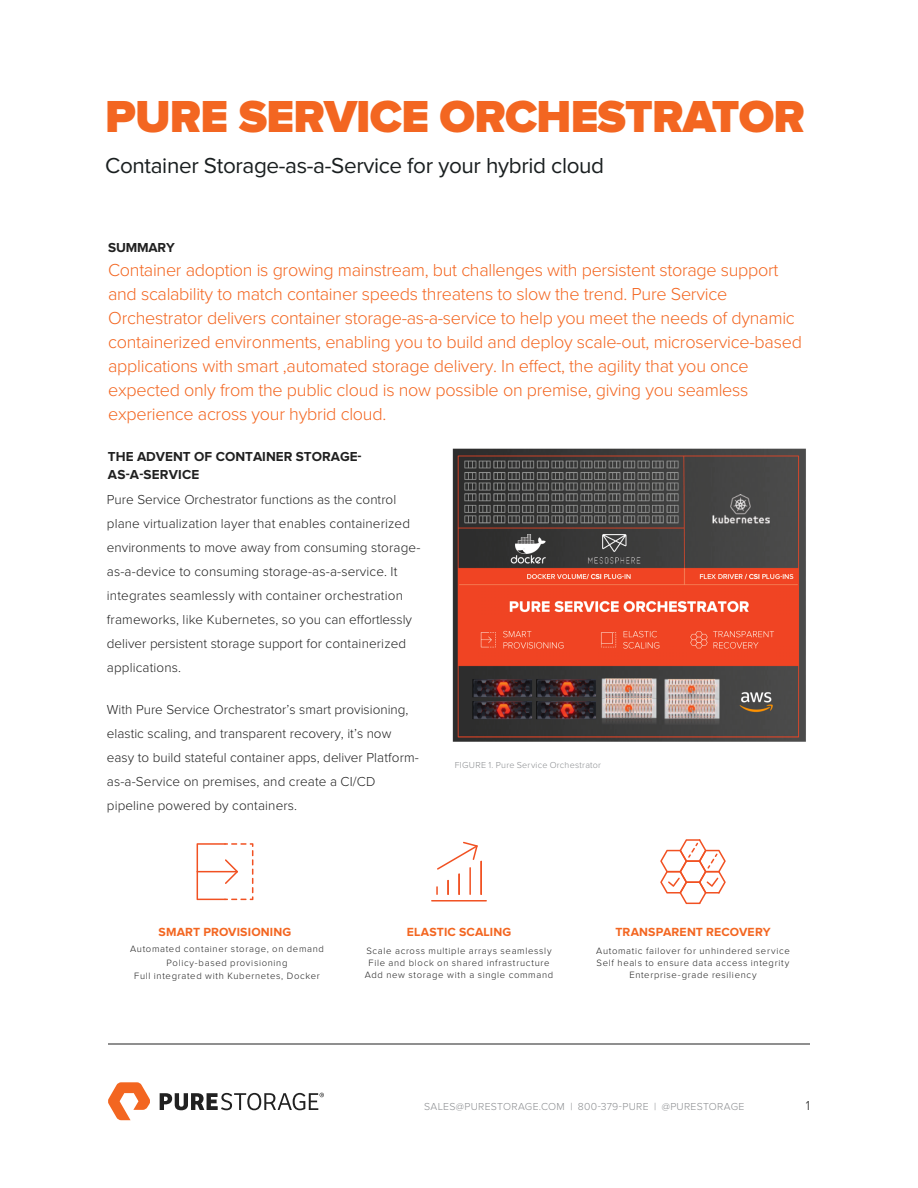
<style>
.page{position:relative;width:918px;height:1188px;background:#fff}
.page>*{position:absolute;margin:0;border:0;box-sizing:border-box;transform-origin:0 0}
.t1{font:900 46.5px "Proxima Nova";letter-spacing:-.02em;color:#f36621}
.t2{font:22.5px "Proxima Nova";letter-spacing:-.015em;color:#1a1f20}
.t3{font:300 18px/24px "Proxima Nova";letter-spacing:-.015em;color:#f36621}
.t4{font:300 13.5px/24px "Proxima Nova";letter-spacing:.01em;color:#212121}
.t5{font:700 13.5px/18px "Proxima Nova";color:#212121}
.t6{font:700 12.15px "Proxima Nova";letter-spacing:.015em;color:#f36621}
.t7{font:300 10.5px "Proxima Nova";letter-spacing:.025em;color:#8b8d90}
.t8{font:300 9.45px/12px "Proxima Nova";letter-spacing:.07em;color:#212121;text-align:center}
.t9{font:300 9px "Proxima Nova";letter-spacing:.025em;color:#8b8d90}
</style>
<div class="page">
<svg style="left:108px;top:1082px;width:42px;height:38px"></svg>
<svg style="left:160px;top:1093px;width:164px;height:17px"></svg>
<hr style="left:108px;top:1044px;width:702px;height:1px;background:#212121">
<hr style="left:458px;top:874px;width:2px;height:21px;background:#f15122">
<svg style="left:447px;top:880px;width:2px;height:15px"></svg>
<svg style="left:436px;top:886px;width:2px;height:9px"></svg>
<hr style="left:480px;top:861px;width:2px;height:34px;background:#f15122">
<hr style="left:469px;top:867px;width:2px;height:28px;background:#f15122">
<hr style="left:431px;top:900px;width:56px;height:2px;background:#f15122">
<svg style="left:437px;top:842px;width:41px;height:28px"></svg>
<svg style="left:197px;top:843px;width:56px;height:57px"></svg>
<hr style="left:197px;top:871px;width:41px;height:1px;background:#f15122">
<svg style="left:660px;top:839px;width:66px;height:65px"></svg>
<img style="left:452px;top:448px;width:354px;height:294px">
<h1 class="t1" style="left:105px;top:89px;width:701px">PURE SERVICE ORCHESTRATOR</h1>
<h2 class="t2" style="left:105px;top:153px;width:501px">Container Storage-as-a-Service for your hybrid cloud</h2>
<p class="t5" style="left:108px;top:239px;width:68px">SUMMARY</p>
<p class="t3" style="left:108px;top:258px;width:695px">Container adoption is growing mainstream, but challenges with persistent storage support and scalability to match container speeds threatens to slow the trend. Pure Service Orchestrator delivers container storage-as-a-service to help you meet the needs of dynamic containerized environments, enabling you to build and deploy scale-out, microservice-based applications with smart ,automated storage delivery. In effect, the agility that you once expected only from the public cloud is now possible on premise, giving you seamless experience across your hybrid cloud.</p>
<p class="t5" style="left:108px;top:449px;width:255px">THE ADVENT OF CONTAINER STORAGE-<br>AS-A-SERVICE</p>
<p class="t4" style="left:107px;top:488px;width:315px">Pure Service Orchestrator functions as the control plane virtualization layer that enables containerized environments to move away from consuming storage&shy;as-a-device to consuming storage-as-a-service. It integrates seamlessly with container orchestration frameworks, like Kubernetes, so you can effortlessly deliver persistent storage support for containerized applications.</p>
<p class="t4" style="left:107px;top:698px;width:314px">With Pure Service Orchestrator’s smart provisioning, elastic scaling, and transparent recovery, it’s now easy to build stateful container apps, deliver Platform&shy;as-a-Service on premises, and create a CI/CD pipeline powered by containers.</p>
<p class="t9" style="left:455px;top:760px;width:148px">FIGURE 1. Pure Service Orchestrator</p>
<p class="t6" style="left:159px;top:926px;width:134px">SMART PROVISIONING</p>
<p class="t8" style="left:130px;top:942px;width:195px;line-height:13.6px">Automated container storage, on demand<br>Policy-based provisioning<br>Full integrated with Kubernetes, Docker</p>
<p class="t6" style="left:407px;top:926px;width:106px">ELASTIC SCALING</p>
<p class="t8" style="left:365px;top:945px;width:190px">Scale across multiple arrays seamlessly<br>File and block on shared infrastructure<br>Add new storage with a single command</p>
<p class="t6" style="left:615px;top:926px;width:157px">TRANSPARENT RECOVERY</p>
<p class="t8" style="left:596px;top:945px;width:195px">Automatic failover for unhindered service<br>Self heals to ensure data access integrity<br>Enterprise-grade resiliency</p>
<p class="t7" style="left:424px;top:1100px;width:322px">SALES@PURESTORAGE.COM | 800-379-PURE | @PURESTORAGE</p>
<p class="t4" style="left:806px;top:1094px;width:6px">1</p>
</div>
